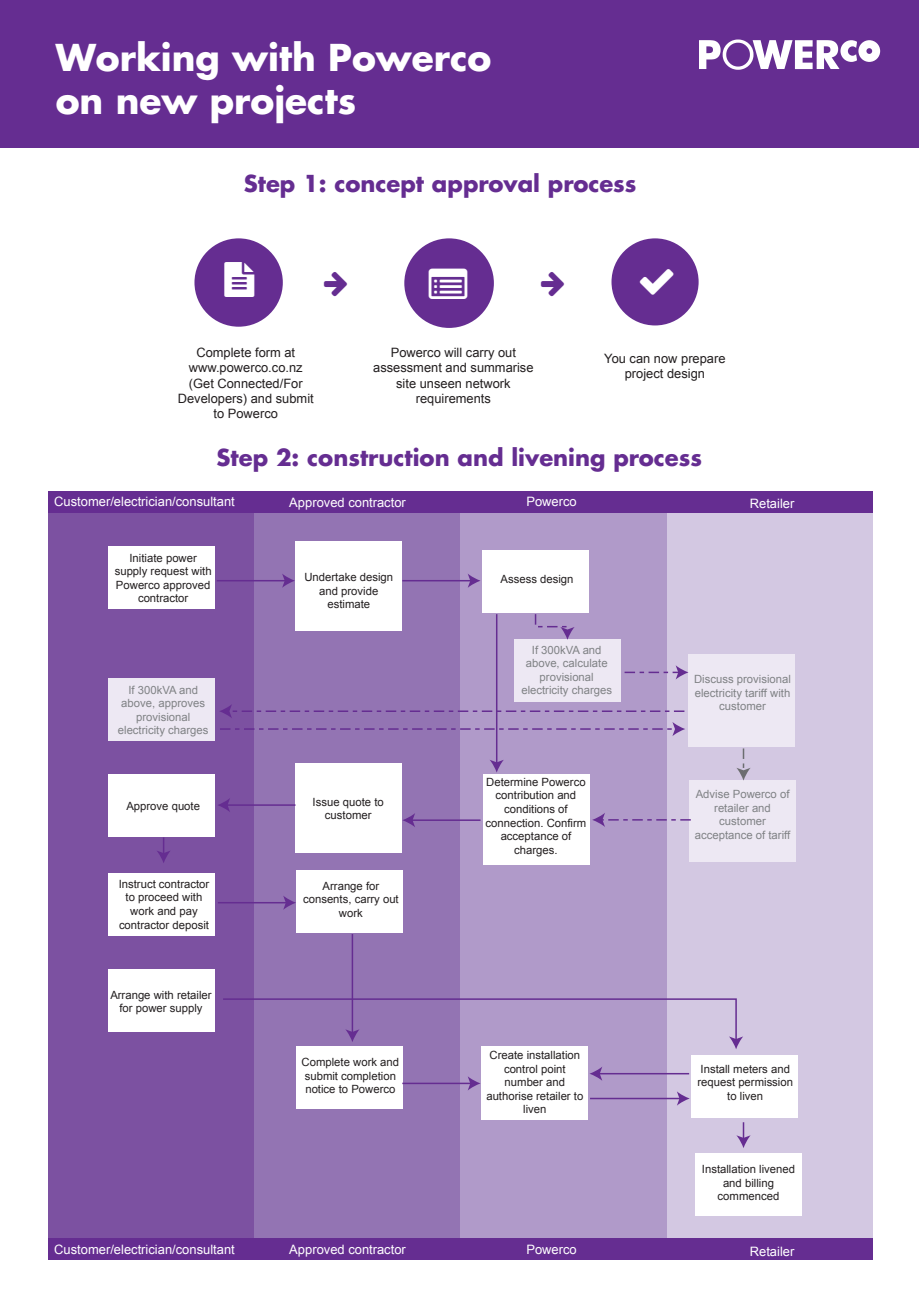
<style>
.page{position:relative;width:919px;height:1289px;background:#fff}
.page>*{position:absolute;margin:0;border:0;box-sizing:border-box;transform-origin:0 0}
.t1{font:700 36px/43.2px "Futura Std";color:#fff}
.t2{font:700 22.8px "Futura Std";color:#652d91}
.t3{font:12.9px/15.5px "Arial";color:#231f20;text-align:center}
.t4{font:12.9px "Arial";color:#fff}
.t5{font:11.25px/13.6px "Arial";color:#231f20;text-align:center}
.t6{font:11.25px/13.6px "Arial";color:#808285;text-align:center}
</style>
<div class="page">
<div style="left:48px;top:504px;width:206px;height:740px;background:#7c51a1"></div>
<div style="left:108px;top:546px;width:107px;height:62px;background:#fff"></div>
<div style="left:108px;top:678px;width:107px;height:62px;background:#ede8f3"></div>
<div style="left:108px;top:774px;width:107px;height:62px;background:#fff"></div>
<div style="left:108px;top:873px;width:107px;height:62px;background:#fff"></div>
<div style="left:108px;top:969px;width:107px;height:62px;background:#fff"></div>
<div style="left:666px;top:504px;width:206px;height:740px;background:#d3c8e2"></div>
<div style="left:254px;top:504px;width:206px;height:740px;background:#9374b3"></div>
<div style="left:460px;top:504px;width:206px;height:740px;background:#b09ac9"></div>
<div style="left:48px;top:491px;width:824px;height:21px;background:#652d91"></div>
<div style="left:0;top:0;width:918px;height:148px;background:#652d91"></div>
<svg style="left:699px;top:39px;width:181px;height:31px"></svg>
<div style="left:695px;top:1152px;width:107px;height:63px;background:#fff"></div>
<div style="left:295px;top:541px;width:107px;height:89px;background:#fff"></div>
<div style="left:295px;top:763px;width:107px;height:89px;background:#fff"></div>
<div style="left:296px;top:870px;width:107px;height:62px;background:#fff"></div>
<div style="left:296px;top:1046px;width:107px;height:62px;background:#fff"></div>
<div style="left:481px;top:1046px;width:107px;height:74px;background:#fff"></div>
<div style="left:482px;top:550px;width:107px;height:62px;background:#fff"></div>
<div style="left:514px;top:639px;width:107px;height:63px;background:#ede8f3"></div>
<div style="left:689px;top:779px;width:107px;height:82px;background:#ede8f3"></div>
<div style="left:688px;top:654px;width:107px;height:93px;background:#ede8f3"></div>
<div style="left:691px;top:1054px;width:107px;height:63px;background:#fff"></div>
<div style="left:483px;top:774px;width:107px;height:91px;background:#fff"></div>
<svg style="left:736px;top:748px;width:14px;height:32px"></svg>
<hr style="left:217px;top:580px;width:69px;height:1px;background:#652d91">
<svg style="left:282px;top:574px;width:13px;height:14px"></svg>
<hr style="left:402px;top:580px;width:69px;height:1px;background:#652d91">
<svg style="left:467px;top:574px;width:13px;height:14px"></svg>
<hr style="left:226px;top:804px;width:69px;height:1px;background:#652d91">
<svg style="left:218px;top:798px;width:12px;height:14px"></svg>
<hr style="left:218px;top:902px;width:69px;height:1px;background:#652d91">
<svg style="left:283px;top:896px;width:13px;height:13px"></svg>
<hr style="left:411px;top:819px;width:69px;height:2px;background:#652d91">
<svg style="left:402px;top:813px;width:13px;height:14px"></svg>
<svg style="left:157px;top:837px;width:13px;height:26px"></svg>
<svg style="left:220px;top:704px;width:465px;height:32px"></svg>
<svg style="left:534px;top:612px;width:40px;height:27px"></svg>
<svg style="left:624px;top:665px;width:64px;height:14px"></svg>
<svg style="left:592px;top:812px;width:98px;height:15px"></svg>
<hr style="left:351px;top:934px;width:2px;height:99px;background:#652d91">
<hr style="left:590px;top:1097px;width:90px;height:2px;background:#652d91">
<svg style="left:676px;top:1091px;width:13px;height:14px"></svg>
<hr style="left:402px;top:1082px;width:69px;height:2px;background:#652d91">
<svg style="left:467px;top:1076px;width:13px;height:14px"></svg>
<hr style="left:598px;top:1072px;width:91px;height:2px;background:#652d91">
<svg style="left:589px;top:1067px;width:13px;height:13px"></svg>
<hr style="left:496px;top:614px;width:1px;height:149px;background:#652d91">
<svg style="left:490px;top:759px;width:14px;height:13px"></svg>
<svg style="left:223px;top:997px;width:520px;height:52px"></svg>
<svg style="left:736px;top:1122px;width:14px;height:26px"></svg>
<div style="left:48px;top:1238px;width:824px;height:21px;background:#652d91"></div>
<div style="left:194px;top:238px;width:89px;height:89px;background:#652d91;border-radius:50%"></div>
<div style="left:404px;top:238px;width:90px;height:90px;background:#652d91;border-radius:50%"></div>
<div style="left:611px;top:238px;width:87px;height:87px;background:#652d91;border-radius:50%"></div>
<h1 class="t1" style="left:56px;top:36px;width:437px">Working with Powerco on new projects</h1>
<h2 class="t2" style="left:244px;top:168px;width:394px">Step 1: concept approval process</h2>
<p class="t3" style="left:178px;top:344px;width:137px">Complete form at www.powerco.co.nz (Get Connected/For<br>Developers) and submit to Powerco</p>
<p class="t3" style="left:604px;top:350px;width:123px">You can now prepare project design</p>
<p class="t3" style="left:373px;top:344px;width:162px">Powerco will carry out assessment and summarise site unseen network requirements</p>
<h2 class="t2" style="left:216px;top:442px;width:487px">Step 2: construction and livening process</h2>
<p class="t4" style="left:54px;top:493px;width:182px">Customer/electrician/consultant</p>
<p class="t4" style="left:289px;top:494px;width:118px">Approved contractor</p>
<p class="t4" style="left:526px;top:493px;width:52px">Powerco</p>
<p class="t4" style="left:749px;top:495px;width:46px">Retailer</p>
<p class="t5" style="left:115px;top:551px;width:98px">Initiate power supply request with<br>Powerco approved contractor</p>
<p class="t6" style="left:118px;top:683px;width:92px">If 300kVA and above, approves provisional electricity charges</p>
<p class="t5" style="left:126px;top:799px;width:75px">Approve quote</p>
<p class="t5" style="left:119px;top:877px;width:92px">Instruct contractor to proceed with work and pay contractor deposit</p>
<p class="t5" style="left:110px;top:987px;width:103px">Arrange with retailer for power supply</p>
<p class="t5" style="left:304px;top:570px;width:90px">Undertake design and provide estimate</p>
<p class="t5" style="left:312px;top:794px;width:73px">Issue quote to customer</p>
<p class="t5" style="left:303px;top:879px;width:97px">Arrange for consents, carry out work</p>
<p class="t5" style="left:301px;top:1055px;width:99px;text-align:left">Complete work and submit completion notice to Powerco</p>
<p class="t5" style="left:500px;top:572px;width:74px">Assess design</p>
<p class="t6" style="left:521px;top:643px;width:92px">If 300kVA and above, calculate provisional electricity charges</p>
<p class="t5" style="left:485px;top:775px;width:102px">Determine Powerco contribution and conditions of connection. Confirm acceptance of charges.</p>
<p class="t5" style="left:486px;top:1048px;width:98px">Create installation control point number and authorise retailer to liven</p>
<p class="t6" style="left:694px;top:672px;width:98px">Discuss provisional electricity tariff with customer</p>
<p class="t6" style="left:694px;top:787px;width:97px">Advise Powerco of retailer and customer acceptance of tariff</p>
<p class="t5" style="left:697px;top:1061px;width:97px">Install meters and request permission to liven</p>
<p class="t5" style="left:701px;top:1162px;width:95px">Installation livened and billing commenced</p>
<p class="t4" style="left:54px;top:1240px;width:182px">Customer/electrician/consultant</p>
<p class="t4" style="left:289px;top:1241px;width:118px">Approved contractor</p>
<p class="t4" style="left:526px;top:1240px;width:52px">Powerco</p>
<p class="t4" style="left:749px;top:1242px;width:46px">Retailer</p>
</div>
